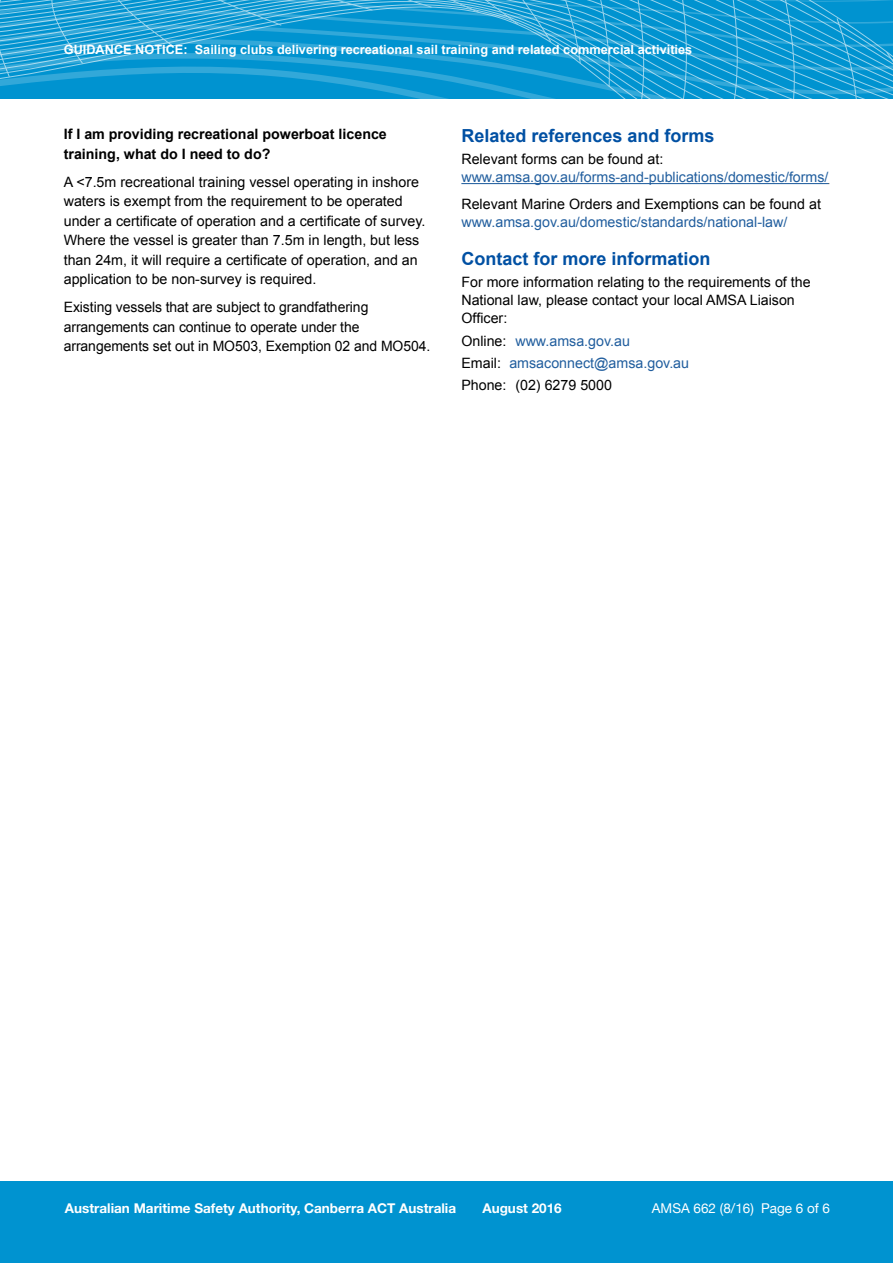
<style>
.page{position:relative;width:893px;height:1263px;background:#fff}
.page>*{position:absolute;margin:0;border:0;box-sizing:border-box;transform-origin:0 0}
.Subhead_1{font:700 18px "Arial";color:#0050a3}
.Body_text{font:14.25px/19.5px "Arial";color:#000}
.Body_text-2{font:14.25px/18px "Arial";color:#215e9e}
.Body_text-3{font:700 14.25px/19.5px "Arial";color:#000}
.t1{font:700 13.5px "Helvetica Neue";color:#fff}
.t2{font:13.5px "Helvetica Neue";color:#fff}
.t3{font:700 12.75px "Arial";color:#fff}
.s1{color:#000}
</style>
<div class="page">
<div style="left:0;top:1181px;width:893px;height:82px;background:#0093d0"></div>
<svg style="left:0;top:0;width:893px;height:99px;background:#1a9dd4"></svg>
<hr style="left:461px;top:183px;width:368px;height:1px;background:#215e9e">
<p class="t3" style="left:64px;top:41px;width:630px">GUIDANCE NOTICE: Sailing clubs delivering recreational sail training and related commercial activities</p>
<p class="Body_text-3" style="left:64px;top:125px;width:325px">If I am providing recreational powerboat licence training, what do I need to do?</p>
<p class="Body_text" style="left:64px;top:172px;width:363px">A &lt;7.5m recreational training vessel operating in inshore waters is exempt from the requirement to be operated under a certificate of operation and a certificate of survey.<br>Where the vessel is greater than 7.5m in length, but less than 24m, it will require a certificate of operation, and an application to be non-survey is required.</p>
<p class="Body_text" style="left:64px;top:297px;width:368px">Existing vessels that are subject to grandfathering arrangements can continue to operate under the arrangements set out in MO503, Exemption 02 and MO504.</p>
<p class="Subhead_1" style="left:461px;top:123px;width:255px">Related references and forms</p>
<p class="Body_text-2" style="left:461px;top:150px;width:369px"><span class="s1">Relevant forms can be found at: </span>www.amsa.gov.au/forms-and-publications/domestic/forms/</p>
<p class="Body_text-2" style="left:461px;top:195px;width:361px"><span class="s1">Relevant Marine Orders and Exemptions can be found at </span>www.amsa.gov.au/domestic/standards/national-law/</p>
<p class="Subhead_1" style="left:461px;top:247px;width:251px">Contact for more information</p>
<p class="Body_text" style="left:461px;top:274px;width:351px;line-height:18px">For more information relating to the requirements of the<br>National law, please contact your local AMSA Liaison<br>Officer:</p>
<p class="Body_text-2" style="left:461px;top:332px;width:170px"><span class="s1">Online:</span> www.amsa.gov.au</p>
<p class="Body_text-2" style="left:461px;top:354px;width:229px"><span class="s1">Email:</span> amsaconnect@amsa.gov.au</p>
<p class="Body_text" style="left:461px;top:376px;width:152px">Phone: (02) 6279 5000</p>
<p class="t1" style="left:65px;top:1200px;width:393px">Australian Maritime Safety Authority, Canberra ACT Australia</p>
<p class="t1" style="left:482px;top:1200px;width:81px">August 2016</p>
<p class="t2" style="left:652px;top:1199px;width:180px">AMSA 662 (8/16) Page 6 of 6</p>
</div>
